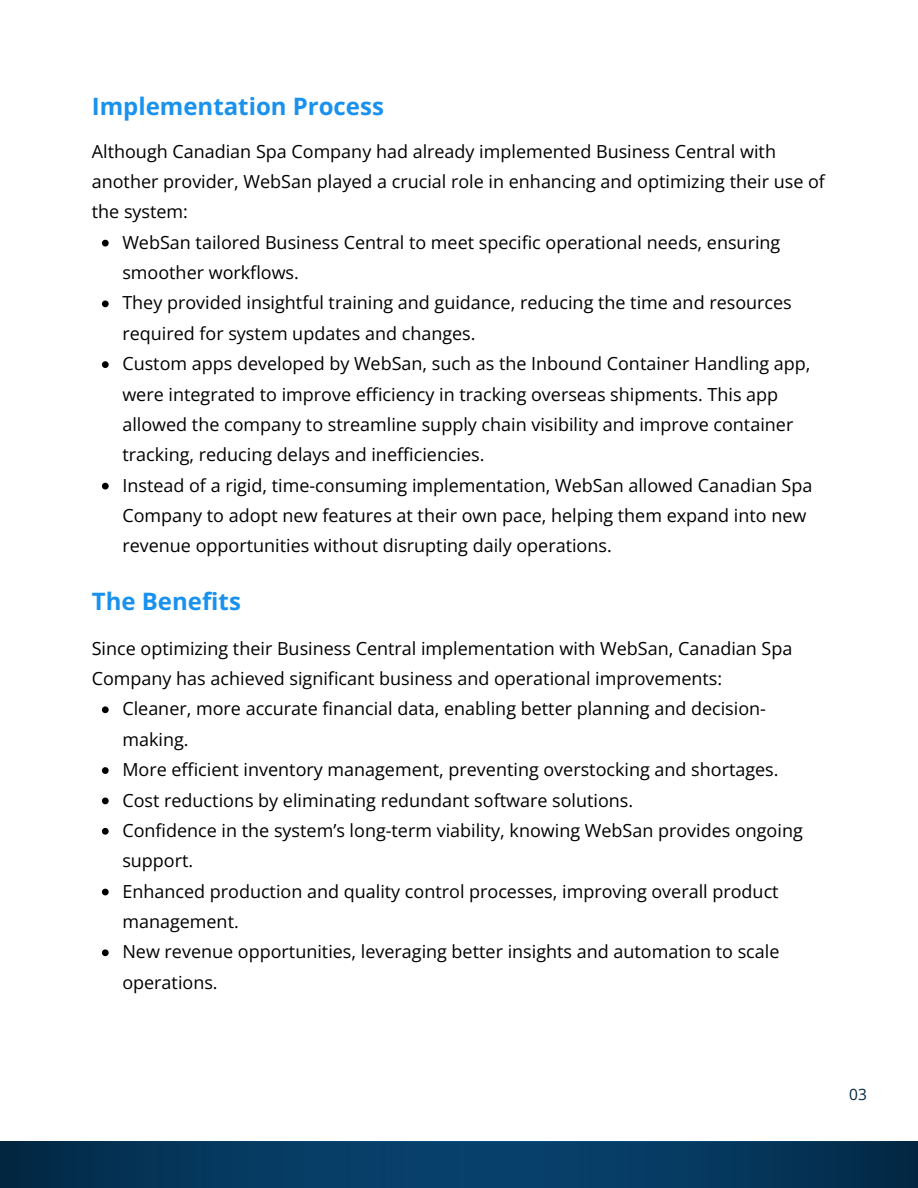
<style>
.page{position:relative;width:918px;height:1188px;background:#fff}
.page>*{position:absolute;margin:0;border:0;box-sizing:border-box;transform-origin:0 0}
.t1{font:700 24px "Open Sans";color:#1991ee}
.t2{font:18px/30.3px "Open Sans";color:#000}
.t3{font:15.45px "Open Sans";color:#022640}
</style>
<div class="page">
<svg style="left:0;top:1141px;width:918px;height:47px;background:#05375c"></svg>
<svg style="left:102px;top:240px;width:7px;height:6px"></svg>
<svg style="left:102px;top:300px;width:7px;height:7px"></svg>
<svg style="left:102px;top:361px;width:7px;height:7px"></svg>
<svg style="left:102px;top:483px;width:7px;height:6px"></svg>
<svg style="left:102px;top:706px;width:7px;height:7px"></svg>
<svg style="left:102px;top:767px;width:7px;height:7px"></svg>
<svg style="left:102px;top:798px;width:7px;height:6px"></svg>
<svg style="left:102px;top:828px;width:7px;height:7px"></svg>
<svg style="left:102px;top:889px;width:7px;height:6px"></svg>
<svg style="left:102px;top:949px;width:7px;height:7px"></svg>
<h1 class="t1" style="left:92px;top:89px;width:294px">Implementation Process</h1>
<p class="t2" style="left:92px;top:135px;width:735px">Although Canadian Spa Company had already implemented Business Central with another provider, WebSan played a crucial role in enhancing and optimizing their use of the system:</p>
<p class="t2" style="left:122px;top:227px;width:659px">WebSan tailored Business Central to meet specific operational needs, ensuring smoother workflows.</p>
<p class="t2" style="left:122px;top:287px;width:671px">They provided insightful training and guidance, reducing the time and resources required for system updates and changes.</p>
<p class="t2" style="left:122px;top:348px;width:690px">Custom apps developed by WebSan, such as the Inbound Container Handling app, were integrated to improve efficiency in tracking overseas shipments. This app allowed the company to streamline supply chain visibility and improve container tracking, reducing delays and inefficiencies.</p>
<h1 class="t2" style="left:122px;top:470px;width:691px">Instead of a rigid, time-consuming implementation, WebSan allowed Canadian Spa<br>Company to adopt new features at their own pace, helping them expand into new revenue opportunities without disrupting daily operations.</h1>
<p class="t1" style="left:92px;top:584px;width:151px">The Benefits</p>
<p class="t2" style="left:92px;top:633px;width:702px">Since optimizing their Business Central implementation with WebSan, Canadian Spa<br>Company has achieved significant business and operational improvements:</p>
<p class="t2" style="left:122px;top:693px;width:645px">Cleaner, more accurate financial data, enabling better planning and decision&shy;making.</p>
<p class="t2" style="left:122px;top:754px;width:658px">More efficient inventory management, preventing overstocking and shortages.</p>
<p class="t2" style="left:122px;top:784px;width:512px">Cost reductions by eliminating redundant software solutions.</p>
<p class="t2" style="left:122px;top:815px;width:682px">Confidence in the system’s long-term viability, knowing WebSan provides ongoing support.</p>
<p class="t2" style="left:122px;top:876px;width:658px">Enhanced production and quality control processes, improving overall product management.</p>
<p class="t2" style="left:122px;top:936px;width:659px">New revenue opportunities, leveraging better insights and automation to scale operations.</p>
<p class="t3" style="left:849px;top:1083px;width:19px">03</p>
</div>
